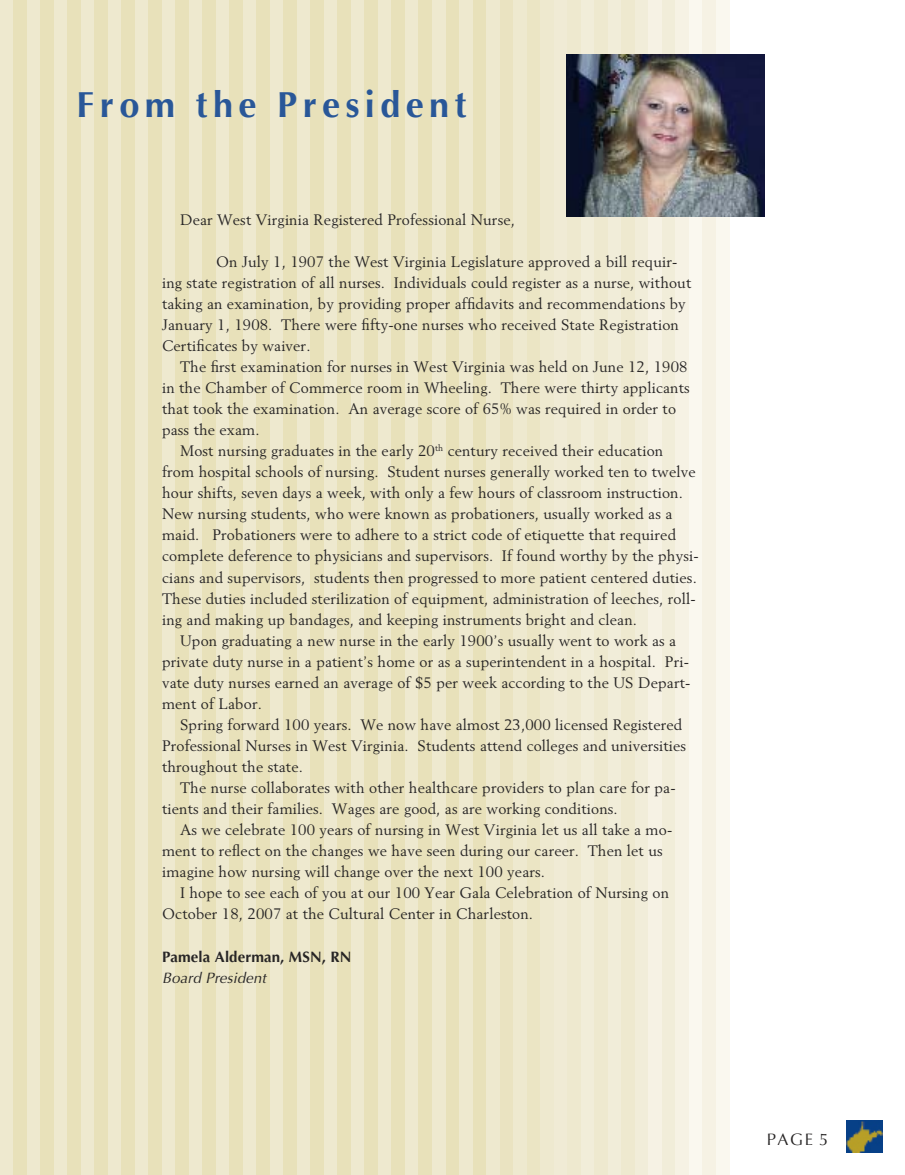
<style>
.page{position:relative;width:905px;height:1175px;background:#fff}
.page>*{position:absolute;margin:0;border:0;box-sizing:border-box;transform-origin:0 0}
.t1{font:700 36px "Optima";letter-spacing:.15em;color:#295798}
.t2{font:16.5px "Optima";color:#272525}
.t3{font:15px/21px "Berling";letter-spacing:.01em;color:#272525}
.t4{font:700 15px "Optima";letter-spacing:.01em;color:#272525}
.t5{font:italic 15px "Optima";letter-spacing:.01em;color:#272525}
</style>
<div class="page">
<div style="left:54px;top:0;width:14px;height:1174px;background:#eee9cf"></div>
<div style="left:68px;top:0;width:13px;height:1174px;background:#e8e1ba"></div>
<div style="left:27px;top:0;width:13px;height:1174px;background:#eee9cf"></div>
<div style="left:40px;top:0;width:14px;height:1174px;background:#e8e1ba"></div>
<div style="left:0;top:0;width:13px;height:1174px;background:#eee9cf"></div>
<div style="left:14px;top:0;width:13px;height:1174px;background:#e8e1ba"></div>
<div style="left:81px;top:0;width:13px;height:1174px;background:#eee9cf"></div>
<div style="left:94px;top:0;width:14px;height:1174px;background:#e8e1ba"></div>
<div style="left:108px;top:0;width:14px;height:1174px;background:#eee9cf"></div>
<div style="left:122px;top:0;width:13px;height:1174px;background:#e8e1ba"></div>
<div style="left:135px;top:0;width:13px;height:1174px;background:#eee9cf"></div>
<div style="left:148px;top:0;width:14px;height:1174px;background:#e8e1ba"></div>
<div style="left:162px;top:0;width:14px;height:1174px;background:#eee9cf"></div>
<div style="left:176px;top:0;width:13px;height:1174px;background:#e8e1ba"></div>
<div style="left:189px;top:0;width:13px;height:1174px;background:#eee9cf"></div>
<div style="left:202px;top:0;width:14px;height:1174px;background:#e8e1ba"></div>
<div style="left:216px;top:0;width:14px;height:1174px;background:#eee9cf"></div>
<div style="left:230px;top:0;width:13px;height:1174px;background:#e8e1ba"></div>
<div style="left:243px;top:0;width:13px;height:1174px;background:#eee9cf"></div>
<div style="left:256px;top:0;width:14px;height:1174px;background:#e8e1ba"></div>
<div style="left:270px;top:0;width:14px;height:1174px;background:#eee9cf"></div>
<div style="left:284px;top:0;width:13px;height:1174px;background:#e8e1ba"></div>
<div style="left:297px;top:0;width:13px;height:1174px;background:#eee9cf"></div>
<div style="left:310px;top:0;width:14px;height:1174px;background:#e8e1ba"></div>
<div style="left:324px;top:0;width:14px;height:1174px;background:#eee9cf"></div>
<div style="left:338px;top:0;width:13px;height:1174px;background:#e8e1ba"></div>
<div style="left:351px;top:0;width:13px;height:1174px;background:#eee9cf"></div>
<div style="left:364px;top:0;width:14px;height:1174px;background:#e8e1ba"></div>
<div style="left:378px;top:0;width:14px;height:1174px;background:#eee9cf"></div>
<div style="left:392px;top:0;width:13px;height:1174px;background:#e8e1ba"></div>
<div style="left:405px;top:0;width:13px;height:1174px;background:#eee9cf"></div>
<div style="left:418px;top:0;width:14px;height:1174px;background:#e8e1ba"></div>
<div style="left:432px;top:0;width:14px;height:1174px;background:#eee9cf"></div>
<div style="left:446px;top:0;width:13px;height:1174px;background:#e8e1ba"></div>
<div style="left:459px;top:0;width:13px;height:1174px;background:#eee9cf"></div>
<div style="left:472px;top:0;width:14px;height:1174px;background:#e8e1ba"></div>
<div style="left:486px;top:0;width:14px;height:1174px;background:#eee9cf"></div>
<div style="left:500px;top:0;width:13px;height:1174px;background:#eae3c1"></div>
<div style="left:513px;top:0;width:13px;height:1174px;background:#eee9cf"></div>
<div style="left:526px;top:0;width:14px;height:1174px;background:#ebe5c4"></div>
<div style="left:540px;top:0;width:14px;height:1174px;background:#eee9cf"></div>
<div style="left:554px;top:0;width:13px;height:1174px;background:#f0ebd5"></div>
<div style="left:567px;top:0;width:13px;height:1174px;background:#eee9cf"></div>
<div style="left:580px;top:0;width:14px;height:1174px;background:#f1edd9"></div>
<div style="left:594px;top:0;width:14px;height:1174px;background:#eee9cf"></div>
<div style="left:608px;top:0;width:13px;height:1174px;background:#f1edd9"></div>
<div style="left:621px;top:0;width:13px;height:1174px;background:#eee9cf"></div>
<div style="left:634px;top:0;width:14px;height:1174px;background:#f1edd9"></div>
<div style="left:648px;top:0;width:14px;height:1174px;background:#f6f2e4"></div>
<div style="left:662px;top:0;width:13px;height:1174px;background:#f1edd9"></div>
<div style="left:675px;top:0;width:13px;height:1174px;background:#f6f2e4"></div>
<div style="left:688px;top:0;width:14px;height:1174px;background:#faf8ef"></div>
<div style="left:702px;top:0;width:14px;height:1174px;background:#f6f2e4"></div>
<div style="left:716px;top:0;width:13px;height:1174px;background:#faf8ef"></div>
<img style="left:846px;top:1120px;width:36px;height:32px">
<img style="left:566px;top:54px;width:198px;height:162px">
<h1 class="t1" style="left:76px;top:84px;width:391px">From the President</h1>
<p class="t3" style="left:180px;top:210px;width:336px">Dear West Virginia Registered Professional Nurse,</p>
<p class="t3" style="left:162px;top:252px;width:530px;text-indent:54px">On July 1, 1907 the West Virginia Legislature approved a bill requir&shy;ing state registration of all nurses. Individuals could register as a nurse, without taking an examination, by providing proper affidavits and recommendations by January 1, 1908. There were fifty-one nurses who received State Registration Certificates by waiver.</p>
<p class="t3" style="left:180px;top:357px;width:509px">The first examination for nurses in West Virginia was held on June 12, 1908</p>
<p class="t3" style="left:162px;top:378px;width:529px">in the Chamber of Commerce room in Wheeling. There were thirty applicants</p>
<p class="t3" style="left:162px;top:399px;width:515px">that took the examination. An average score of 65% was required in order to</p>
<p class="t3" style="left:162px;top:420px;width:99px">pass the exam.</p>
<p class="t3" style="left:180px;top:441px;width:484px">Most nursing graduates in the early 20<sup>th</sup> century received their education</p>
<p class="t3" style="left:162px;top:462px;width:535px">from hospital schools of nursing. Student nurses generally worked ten to twelve</p>
<p class="t3" style="left:162px;top:483px;width:522px">hour shifts, seven days a week, with only a few hours of classroom instruction.</p>
<p class="t3" style="left:162px;top:504px;width:512px">New nursing students, who were known as probationers, usually worked as a</p>
<p class="t3" style="left:162px;top:525px;width:515px">maid. Probationers were to adhere to a strict code of etiquette that required</p>
<p class="t3" style="left:162px;top:546px;width:538px">complete deference to physicians and supervisors. If found worthy by the physi-</p>
<p class="t3" style="left:162px;top:567px;width:536px">cians and supervisors, students then progressed to more patient centered duties.</p>
<p class="t3" style="left:162px;top:588px;width:535px">These duties included sterilization of equipment, administration of leeches, roll-</p>
<p class="t3" style="left:162px;top:609px;width:476px">ing and making up bandages, and keeping instruments bright and clean.</p>
<p class="t3" style="left:180px;top:630px;width:497px">Upon graduating a new nurse in the early 1900’s usually went to work as a</p>
<p class="t3" style="left:162px;top:651px;width:528px">private duty nurse in a patient’s home or as a superintendent in a hospital. Pri-</p>
<p class="t3" style="left:162px;top:672px;width:530px">vate duty nurses earned an average of $5 per week according to the US Depart-</p>
<p class="t3" style="left:162px;top:693px;width:101px">ment of Labor.</p>
<p class="t3" style="left:180px;top:714px;width:503px">Spring forward 100 years. We now have almost 23,000 licensed Registered</p>
<p class="t3" style="left:162px;top:735px;width:525px">Professional Nurses in West Virginia. Students attend colleges and universities</p>
<p class="t3" style="left:162px;top:756px;width:142px">throughout the state.</p>
<p class="t3" style="left:180px;top:777px;width:497px">The nurse collaborates with other healthcare providers to plan care for pa-</p>
<p class="t3" style="left:162px;top:798px;width:457px">tients and their families. Wages are good, as are working conditions.</p>
<p class="t3" style="left:180px;top:819px;width:493px">As we celebrate 100 years of nursing in West Virginia let us all take a mo-</p>
<p class="t3" style="left:162px;top:840px;width:502px">ment to reflect on the changes we have seen during our career. Then let us</p>
<p class="t3" style="left:162px;top:861px;width:384px">imagine how nursing will change over the next 100 years.</p>
<p class="t3" style="left:180px;top:882px;width:490px">I hope to see each of you at our 100 Year Gala Celebration of Nursing on</p>
<p class="t3" style="left:162px;top:903px;width:372px">October 18, 2007 at the Cultural Center in Charleston.</p>
<p class="t4" style="left:162px;top:948px;width:191px">Pamela Alderman, MSN, RN</p>
<p class="t5" style="left:162px;top:971px;width:105px">Board President</p>
<p class="t2" style="left:766px;top:1129px;width:63px">PAGE 5</p>
</div>
